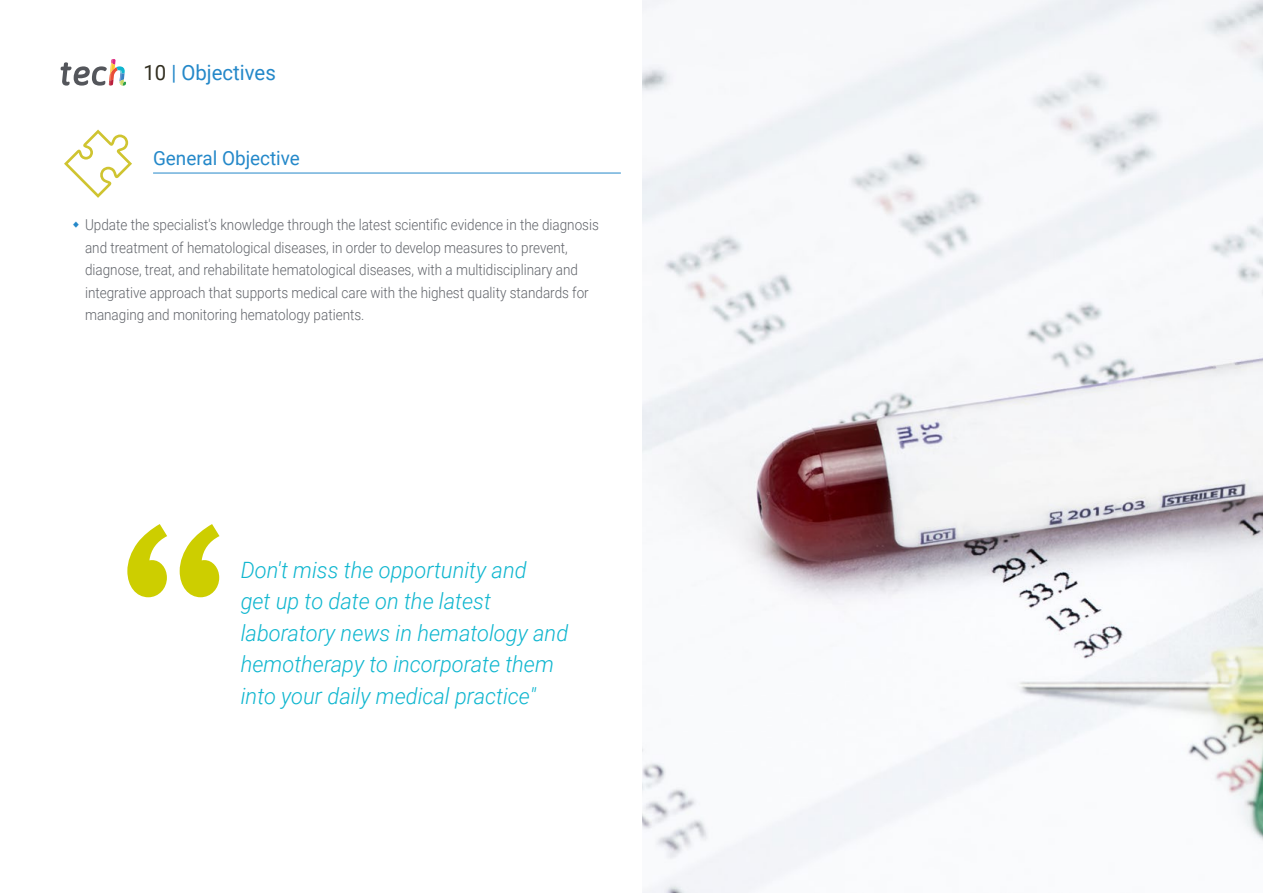
<style>
.page{position:relative;width:1263px;height:893px;background:#fff}
.page>*{position:absolute;margin:0;border:0;box-sizing:border-box;transform-origin:0 0}
.t1{font:italic 300 22.5px/31.5px "Roboto";color:#0fb6cf}
.t2{font:21px "Roboto";color:#2488c9}
.t3{font:19.5px "Roboto";color:#2488c9}
.t4{font:300 15px/22.5px "Roboto";color:#61646a;scale:.9 1}
.s1{color:#312e20}
</style>
<div class="page">
<hr style="left:153px;top:173px;width:468px;height:1px;background:#2488c9">
<svg style="left:64px;top:130px;width:68px;height:68px"></svg>
<svg style="left:127px;top:524px;width:92px;height:73px"></svg>
<svg style="left:61px;top:59px;width:65px;height:27px"></svg>
<img style="left:642px;top:0;width:621px;height:893px">
<h2 class="t2" style="left:144px;top:57px;width:134px"><span class="s1">10</span> | Objectives</h2>
<h3 class="t3" style="left:153px;top:144px;width:148px">General Objective</h3>
<p class="t4" style="left:85px;top:213px;width:572px">Update the specialist's knowledge through the latest scientific evidence in the diagnosis and treatment of hematological diseases, in order to develop measures to prevent, diagnose, treat, and rehabilitate hematological diseases, with a multidisciplinary and integrative approach that supports medical care with the highest quality standards for managing and monitoring hematology patients.</p>
<h1 class="t1" style="left:241px;top:553px;width:329px">Don't miss the opportunity and<br>get up to date on the latest laboratory news in hematology and hemotherapy to incorporate them into your daily medical practice"</h1>
</div>
